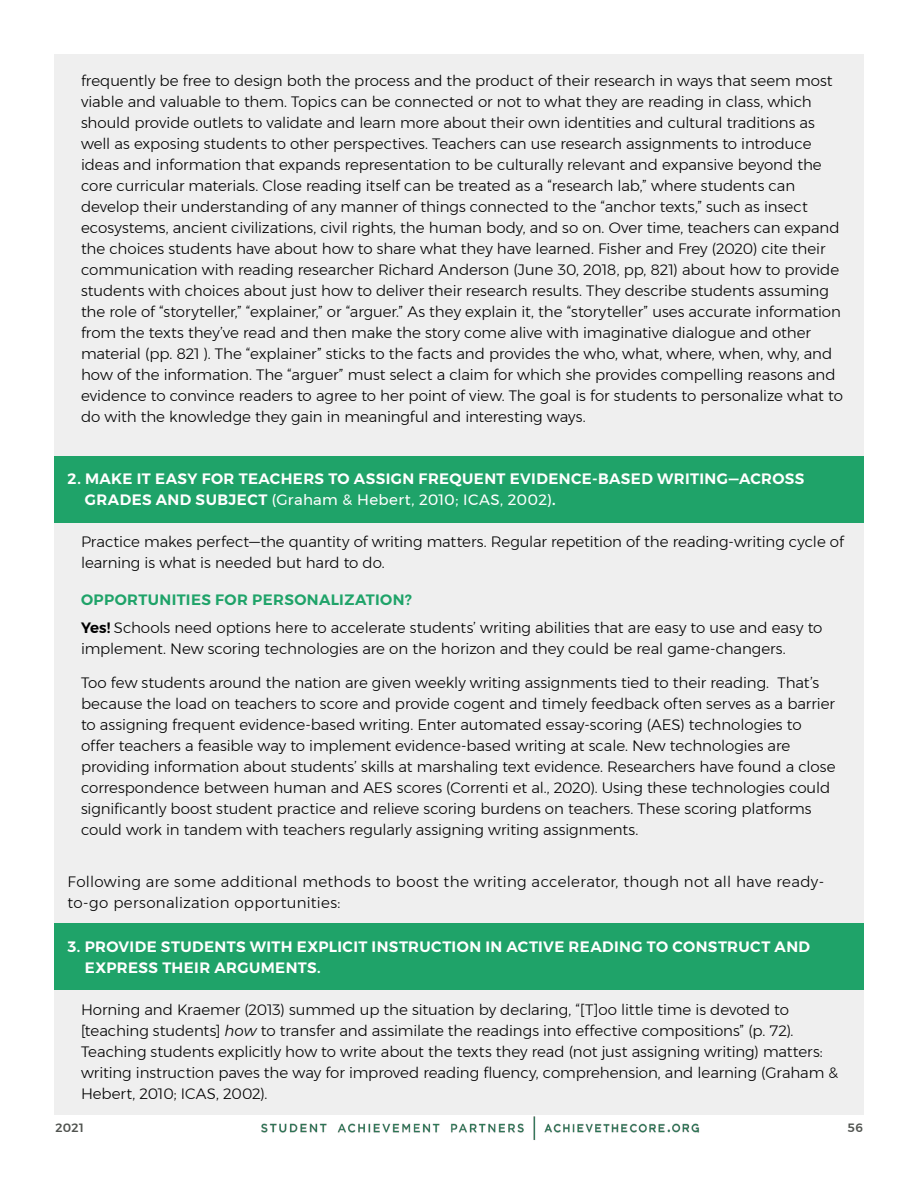
<style>
.page{position:relative;width:918px;height:1188px;background:#fff}
.page>*{position:absolute;margin:0;border:0;box-sizing:border-box;transform-origin:0 0}
.t1{font:300 15px/21px "Montserrat";letter-spacing:-.005em;color:#000}
.t2{font:600 15px/21px "Montserrat";letter-spacing:.025em;color:#fff}
.t3{font:300 15px/21px "Montserrat";letter-spacing:.02em;color:#000}
.t4{font:500 12px "Montserrat";letter-spacing:.025em;color:#50534f}
.s1{font-weight:400}
.s2{font-weight:600;color:#1fa369}
.s3{font-weight:600}
.s4{font-style:italic}
</style>
<div class="page">
<img style="left:261px;top:1116px;width:439px;height:24px">
<div style="left:54px;top:54px;width:810px;height:1061px;background:#efefef"></div>
<div style="left:54px;top:456px;width:810px;height:67px;background:#1fa369"></div>
<div style="left:54px;top:923px;width:810px;height:67px;background:#1fa369"></div>
<p class="t1" style="left:81px;top:70px;width:763px">frequently be free to design both the process and the product of their research in ways that seem most viable and valuable to them. Topics can be connected or not to what they are reading in class, which should provide outlets to validate and learn more about their own identities and cultural traditions as well as exposing students to other perspectives. Teachers can use research assignments to introduce ideas and information that expands representation to be culturally relevant and expansive beyond the core curricular materials. Close reading itself can be treated as a “research lab,” where students can develop their understanding of any manner of things connected to the “anchor texts,” such as insect ecosystems, ancient civilizations, civil rights, the human body, and so on. Over time, teachers can expand the choices students have about how to share what they have learned. Fisher and Frey (2020) cite their communication with reading researcher Richard Anderson (June 30, 2018, pp, 821) about how to provide students with choices about just how to deliver their research results. They describe students assuming the role of “storyteller,” “explainer,” or “arguer.” As they explain it, the “storyteller” uses accurate information from the texts they’ve read and then make the story come alive with imaginative dialogue and other material (pp. 821 ). The “explainer” sticks to the facts and provides the who, what, where, when, why, and how of the information. The “arguer” must select a claim for which she provides compelling reasons and evidence to convince readers to agree to her point of view. The goal is for students to personalize what to do with the knowledge they gain in meaningful and interesting ways.</p>
<p class="t2" style="left:85px;top:468px;width:721px;text-indent:-17px">2. MAKE IT EASY FOR TEACHERS TO ASSIGN FREQUENT EVIDENCE-BASED WRITING—ACROSS<br>GRADES AND SUBJECT <span class="s1">(Graham &amp; Hebert, 2010; ICAS, 2002)</span>.</p>
<p class="t1" style="left:81px;top:530px;width:764px">Practice makes perfect—the quantity of writing matters. Regular repetition of the reading-writing cycle of learning is what is needed but hard to do.</p>
<p class="t1" style="left:81px;top:585px;width:743px;line-height:27.8px"><span class="s2">OPPORTUNITIES FOR PERSONALIZATION?<br></span><span class="s3">Yes!</span> Schools need options here to accelerate students’ writing abilities that are easy to use and easy to</p>
<p class="t1" style="left:81px;top:638px;width:706px">implement. New scoring technologies are on the horizon and they could be real game-changers.</p>
<p class="t1" style="left:81px;top:672px;width:756px">Too few students around the nation are given weekly writing assignments tied to their reading. That’s because the load on teachers to score and provide cogent and timely feedback often serves as a barrier to assigning frequent evidence-based writing. Enter automated essay-scoring (AES) technologies to offer teachers a feasible way to implement evidence-based writing at scale. New technologies are providing information about students’ skills at marshaling text evidence. Researchers have found a close correspondence between human and AES scores (Correnti et al., 2020). Using these technologies could significantly boost student practice and relieve scoring burdens on teachers. These scoring platforms could work in tandem with teachers regularly assigning writing assignments.</p>
<p class="t3" style="left:68px;top:871px;width:758px">Following are some additional methods to boost the writing accelerator, though not all have ready&shy;to-go personalization opportunities:</p>
<p class="t2" style="left:85px;top:936px;width:727px;text-indent:-17px">3. PROVIDE STUDENTS WITH EXPLICIT INSTRUCTION IN ACTIVE READING TO CONSTRUCT AND<br>EXPRESS THEIR ARGUMENTS.</p>
<p class="t1" style="left:81px;top:998px;width:759px">Horning and Kraemer (2013) summed up the situation by declaring, “[T]oo little time is devoted to [teaching students] <span class="s4">how</span> to transfer and assimilate the readings into effective compositions” (p. 72).<br>Teaching students explicitly how to write about the texts they read (not just assigning writing) matters: writing instruction paves the way for improved reading fluency, comprehension, and learning (Graham &amp; Hebert, 2010; ICAS, 2002).</p>
<p class="t4" style="left:55px;top:1118px;width:30px">2021</p>
<p class="t4" style="left:848px;top:1118px;width:17px">56</p>
</div>
